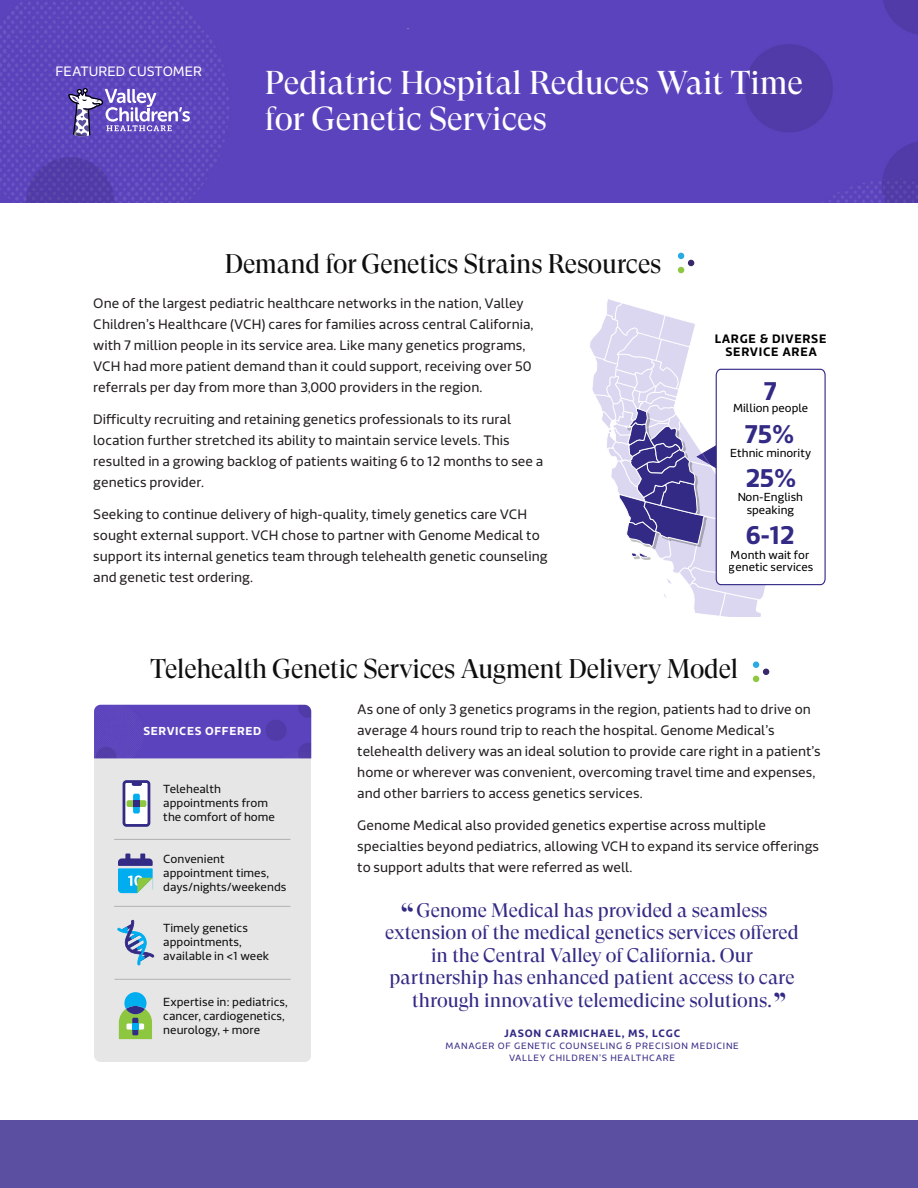
<style>
.page{position:relative;width:918px;height:1188px;background:#fff}
.page>*{position:absolute;margin:0;border:0;box-sizing:border-box;transform-origin:0 0}
.t1{font:36px "GT Super Display";color:#332a85}
.t2{font:33px "GT Super Display";color:#fff}
.t3{font:27px "GT Super Display";letter-spacing:-.01em;color:#0f0f10}
.t4{font:700 25.2px "Riona Sans";color:#332a85}
.t5{font:19.5px/22.5px "GT Super Display";color:#332a85;text-align:center}
.t6{font:13.5px/21px "Riona Sans";color:#231f20}
.t7{font:13.35px "Riona Sans";color:#fff}
.t8{font:700 12px/13.2px "Riona Sans";letter-spacing:.05em;color:#000;text-align:center}
.t9{font:11.55px/14px "Riona Sans";color:#0e0e0f}
.t10{font:11.55px/12.3px "Riona Sans";color:#000}
.t11{font:700 11.4px "Riona Sans";letter-spacing:.05em;color:#fff}
.t12{font:700 10.5px "Riona Sans";letter-spacing:.075em;color:#332a85}
.t13{font:9px/12px "Riona Sans";letter-spacing:.075em;color:#332a85;text-align:center}
</style>
<div class="page">
<svg style="left:678px;top:253px;width:16px;height:20px"></svg>
<div style="left:753px;top:661px;width:6px;height:7px;background:#29abe2;border-radius:50%"></div>
<svg style="left:753px;top:669px;width:16px;height:13px"></svg>
<div style="left:0;top:1120px;width:918px;height:68px;background:#5a4fa1"></div>
<div style="left:94px;top:758px;width:217px;height:304px;background:#e6e6e6"></div>
<img style="left:94px;top:705px;width:217px;height:53px">
<svg style="left:123px;top:780px;width:27px;height:47px"></svg>
<svg style="left:132px;top:782px;width:10px;height:4px"></svg>
<div style="left:127px;top:800px;width:19px;height:7px;background:#8dc63f;border-radius:2px"></div>
<div style="left:133px;top:794px;width:7px;height:20px;background:#00aeef;border-radius:2px"></div>
<div style="left:133px;top:800px;width:7px;height:7px;background:#332a85"></div>
<svg style="left:117px;top:920px;width:37px;height:45px;background:#a9c1d8"></svg>
<svg style="left:118px;top:854px;width:35px;height:39px"></svg>
<svg style="left:119px;top:992px;width:33px;height:47px;background:#7cb894"></svg>
<hr style="left:114px;top:839px;width:176px;height:1px;background:#b2b2b2">
<hr style="left:114px;top:906px;width:176px;height:1px;background:#b2b2b2">
<hr style="left:114px;top:979px;width:177px;height:1px;background:#b2b2b2">
<svg style="left:590px;top:299px;width:236px;height:318px"></svg>
<img style="left:0;top:0;width:918px;height:202px">
<svg style="left:68px;top:88px;width:122px;height:49px;background:#7f6ec4"></svg>
<p class="t7" style="left:56px;top:63px;width:148px">FEATURED CUSTOMER</p>
<p class="t2" style="left:265px;top:65px;width:540px">Pediatric Hospital Reduces Wait Time</p>
<p class="t2" style="left:265px;top:101px;width:284px">for Genetic Services</p>
<p class="t3" style="left:225px;top:250px;width:438px">Demand for Genetics Strains Resources</p>
<p class="t6" style="left:93px;top:293px;width:442px">One of the largest pediatric healthcare networks in the nation, Valley Children’s Healthcare (VCH) cares for families across central California, with 7 million people in its service area. Like many genetics programs, VCH had more patient demand than it could support, receiving over 50 referrals per day from more than 3,000 providers in the region.</p>
<p class="t6" style="left:93px;top:409px;width:452px">Difficulty recruiting and retaining genetics professionals to its rural location further stretched its ability to maintain service levels. This resulted in a growing backlog of patients waiting 6 to 12 months to see a genetics provider.</p>
<p class="t6" style="left:93px;top:504px;width:456px">Seeking to continue delivery of high-quality, timely genetics care VCH sought external support. VCH chose to partner with Genome Medical to support its internal genetics team through telehealth genetic counseling and genetic test ordering.</p>
<p class="t8" style="left:715px;top:333px;width:113px">LARGE &amp; DIVERSE<br>SERVICE AREA</p>
<h3 class="t4" style="left:764px;top:375px;width:15px">7</h3>
<p class="t10" style="left:733px;top:402px;width:77px">Million people</p>
<h3 class="t4" style="left:745px;top:418px;width:51px">75%</h3>
<p class="t10" style="left:730px;top:447px;width:83px">Ethnic minority</p>
<h3 class="t4" style="left:745px;top:462px;width:53px">25%</h3>
<p class="t10" style="left:737px;top:491px;width:67px;text-align:center">Non-English speaking</p>
<h3 class="t4" style="left:745px;top:519px;width:51px">6-12</h3>
<p class="t10" style="left:729px;top:549px;width:86px">Month wait for genetic services</p>
<p class="t3" style="left:150px;top:654px;width:589px">Telehealth Genetic Services Augment Delivery Model</p>
<p class="t11" style="left:143px;top:724px;width:119px">SERVICES OFFERED</p>
<p class="t9" style="left:163px;top:782px;width:113px">Telehealth appointments from the comfort of home</p>
<p class="t9" style="left:163px;top:852px;width:125px">Convenient appointment times, days/nights/weekends</p>
<p class="t9" style="left:163px;top:921px;width:108px">Timely genetics appointments, available in &lt;1 week</p>
<p class="t9" style="left:163px;top:995px;width:126px">Expertise in: pediatrics, cancer, cardiogenetics, neurology, + more</p>
<p class="t6" style="left:357px;top:699px;width:465px">As one of only 3 genetics programs in the region, patients had to drive on average 4 hours round trip to reach the hospital. Genome Medical’s telehealth delivery was an ideal solution to provide care right in a patient’s home or wherever was convenient, overcoming travel time and expenses, and other barriers to access genetics services.</p>
<p class="t6" style="left:357px;top:815px;width:463px">Genome Medical also provided genetics expertise across multiple specialties beyond pediatrics, allowing VCH to expand its service offerings to support adults that were referred as well.</p>
<p class="t5" style="left:385px;top:899px;width:415px">Genome Medical has provided a seamless extension of the medical genetics services offered in the Central Valley of California. Our partnership has enhanced patient access to care through innovative telemedicine solutions.</p>
<p class="t1" style="left:400px;top:898px;width:16px">“</p>
<p class="t1" style="left:773px;top:987px;width:16px">”</p>
<p class="t12" style="left:504px;top:1027px;width:178px">JASON CARMICHAEL, MS, LCGC</p>
<p class="t13" style="left:445px;top:1040px;width:295px">MANAGER OF GENETIC COUNSELING &amp; PRECISION MEDICINE<br>VALLEY CHILDREN’S HEALTHCARE</p>
</div>
